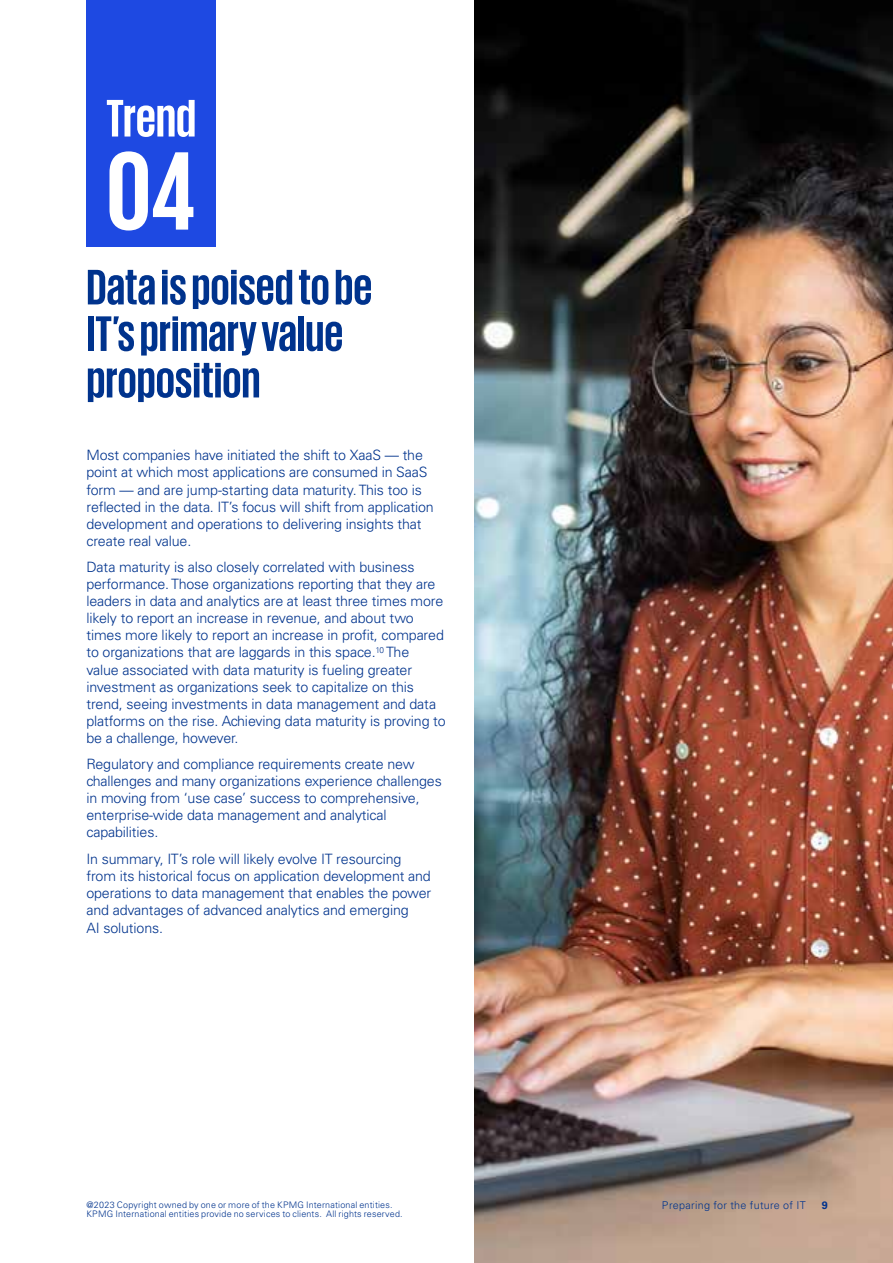
<style>
.page{position:relative;width:893px;height:1263px;background:#fff}
.page>*{position:absolute;margin:0;border:0;box-sizing:border-box;transform-origin:0 0}
.t1{font:700 114px "KPMG";color:#fff}
.t2{font:700 54px "KPMG";letter-spacing:-.005em;color:#fff}
.t3{font:700 51px/46.5px "KPMG";color:#00338d}
.t4{font:300 14.25px/17.1px "Univers LT Std";letter-spacing:-.01em;color:#00338d}
.t5{font:300 10.8px "Univers LT Std";letter-spacing:.025em;color:#00338d}
.t6{font:700 10.8px "Univers LT Std";color:#00338d}
.t7{font:300 9px "Univers LT Std";letter-spacing:.02em;color:#00338d}
</style>
<div class="page">
<img style="left:474px;top:0;width:419px;height:1263px">
<div style="left:86px;top:0;width:130px;height:246px;background:#1e49e2"></div>
<h2 class="t2" style="left:106px;top:91px;width:92px">Trend</h2>
<h1 class="t1" style="left:106px;top:134px;width:91px">04</h1>
<h3 class="t3" style="left:86px;top:262px;width:287px">Data is poised to be<br>IT’s primary value proposition</h3>
<p class="t4" style="left:86px;top:447px;width:349px">Most companies have initiated the shift to XaaS — the point at which most applications are consumed in SaaS form — and are jump-starting data maturity. This too is reflected in the data. IT’s focus will shift from application development and operations to delivering insights that create real value.</p>
<p class="t4" style="left:86px;top:558px;width:361px">Data maturity is also closely correlated with business performance. Those organizations reporting that they are leaders in data and analytics are at least three times more likely to report an increase in revenue, and about two times more likely to report an increase in profit, compared to organizations that are laggards in this space.<sup>10</sup> The<br>value associated with data maturity is fueling greater investment as organizations seek to capitalize on this trend, seeing investments in data management and data platforms on the rise. Achieving data maturity is proving to be a challenge, however.</p>
<p class="t4" style="left:86px;top:755px;width:357px">Regulatory and compliance requirements create new challenges and many organizations experience challenges in moving from ‘use case’ success to comprehensive, enterprise-wide data management and analytical capabilities.</p>
<p class="t4" style="left:86px;top:850px;width:346px">In summary, IT’s role will likely evolve IT resourcing from its historical focus on application development and operations to data management that enables the power and advantages of advanced analytics and emerging<br>AI solutions.</p>
<p class="t7" style="left:86px;top:1199px;width:308px">@2023 Copyright owned by one or more of the KPMG International entities.</p>
<p class="t5" style="left:662px;top:1198px;width:145px">Preparing for the future of IT</p>
<p class="t6" style="left:822px;top:1199px;width:8px">9</p>
<p class="t7" style="left:86px;top:1208px;width:318px">KPMG International entities provide no services to clients. All rights reserved.</p>
</div>
